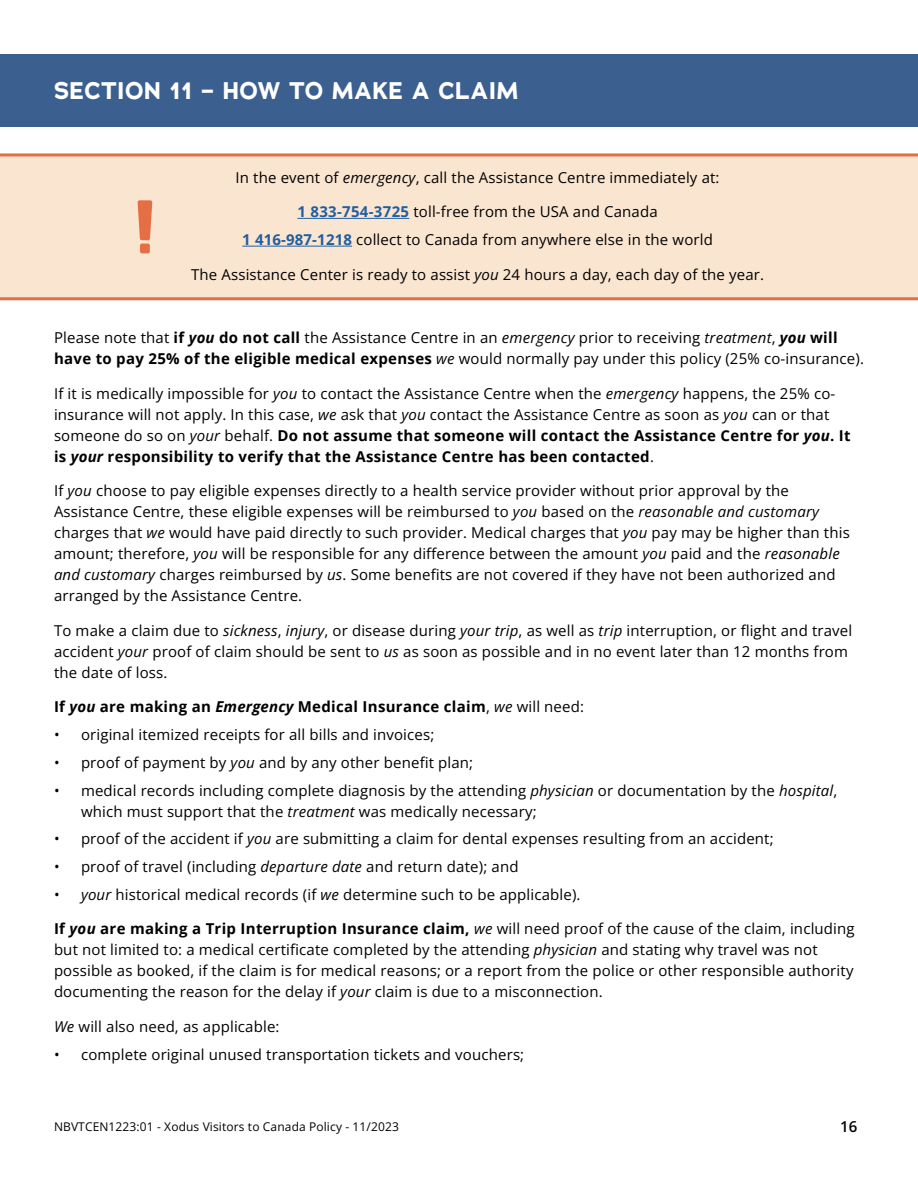
<style>
.page{position:relative;width:918px;height:1188px;background:#fff}
.page>*{position:absolute;margin:0;border:0;box-sizing:border-box;transform-origin:0 0}
.t1{font:700 24px "Adrianna";letter-spacing:.02em;color:#fff}
.t2{font:15px/21px "Open Sans";letter-spacing:.01em;color:#000}
.t3{font:700 15px "Open Sans";letter-spacing:.02em;color:#000}
.t4{font:12px "Open Sans";letter-spacing:.01em;color:#000}
.s1{font-style:italic}
.s2{font-weight:700;color:#215e9e}
.s3{font-weight:700}
.s4{font-weight:700;font-style:italic}
.s5{font-weight:400}
.s6{font-weight:400;font-style:italic}
</style>
<div class="page">
<div style="left:0;top:54px;width:918px;height:72px;background:#3b608f"></div>
<div style="left:0;top:153px;width:918px;height:147px;background:#fae5d1"></div>
<hr style="left:297px;top:218px;width:112px;height:1px;background:#215e9e">
<hr style="left:242px;top:246px;width:110px;height:1px;background:#215e9e">
<div style="left:140px;top:244px;width:10px;height:9px;background:#e66e44;border-radius:2px"></div>
<svg style="left:138px;top:200px;width:14px;height:40px"></svg>
<h1 class="t1" style="left:54px;top:75px;width:466px">SECTION 11 – HOW TO MAKE A CLAIM</h1>
<p class="t2" style="left:236px;top:166px;width:486px">In the event of <span class="s1">emergency</span>, call the Assistance Centre immediately at:</p>
<p class="t2" style="left:242px;top:198px;width:472px;line-height:27.8px;text-align:center"><span class="s2">1 833-754-3725</span> toll-free from the USA and Canada<br><span class="s2">1 416-987-1218</span> collect to Canada from anywhere else in the world</p>
<p class="t2" style="left:191px;top:263px;width:575px">The Assistance Center is ready to assist <span class="s1">you</span> 24 hours a day, each day of the year.</p>
<p class="t2" style="left:54px;top:327px;width:811px">Please note that <span class="s3">if</span> <span class="s4">you</span> <span class="s3">do not call</span> the Assistance Centre in an <span class="s1">emergency</span> prior to receiving <span class="s1">treatment</span>, <span class="s4">you</span> <span class="s3">will have to pay 25% of the eligible medical expenses</span> <span class="s1">we</span> would normally pay under this policy (25% co-insurance).</p>
<p class="t2" style="left:54px;top:382px;width:798px">If it is medically impossible for <span class="s1">you</span> to contact the Assistance Centre when the <span class="s1">emergency</span> happens, the 25% co&shy;insurance will not apply. In this case, <span class="s1">we</span> ask that <span class="s1">you</span> contact the Assistance Centre as soon as <span class="s1">you</span> can or that someone do so on <span class="s1">your</span> behalf. <span class="s3">Do not assume that someone will contact the Assistance Centre for</span> <span class="s4">you</span><span class="s3">. It is</span> <span class="s4">your</span> <span class="s3">responsibility to verify that the Assistance Centre has been contacted</span>.</p>
<p class="t2" style="left:54px;top:480px;width:797px">If <span class="s1">you</span> choose to pay eligible expenses directly to a health service provider without prior approval by the Assistance Centre, these eligible expenses will be reimbursed to <span class="s1">you</span> based on the <span class="s1">reasonable and customary </span>charges that <span class="s1">we</span> would have paid directly to such provider. Medical charges that <span class="s1">you</span> pay may be higher than this amount; therefore, <span class="s1">you</span> will be responsible for any difference between the amount <span class="s1">you</span> paid and the <span class="s1">reasonable and customary</span> charges reimbursed by <span class="s1">us</span>. Some benefits are not covered if they have not been authorized and arranged by the Assistance Centre.</p>
<p class="t2" style="left:54px;top:619px;width:800px">To make a claim due to <span class="s1">sickness</span>, <span class="s1">injury</span>, or disease during <span class="s1">your trip</span>, as well as <span class="s1">trip</span> interruption, or flight and travel accident <span class="s1">your</span> proof of claim should be sent to <span class="s1">us</span> as soon as possible and in no event later than 12 months from the date of loss.</p>
<p class="t3" style="left:54px;top:696px;width:532px">If <span class="s1">you</span> are making an <span class="s1">Emergency</span> Medical Insurance claim<span class="s5">,</span> <span class="s6">we</span> <span class="s5">will need:</span></p>
<p class="t2" style="left:54px;top:724px;width:382px">• original itemized receipts for all bills and invoices;</p>
<p class="t2" style="left:54px;top:751px;width:421px">• proof of payment by <span class="s1">you</span> and by any other benefit plan;</p>
<p class="t2" style="left:81px;top:779px;width:758px;text-indent:-27px">• medical records including complete diagnosis by the attending <span class="s1">physician</span> or documentation by the <span class="s1">hospital</span>, which must support that the <span class="s1">treatment</span> was medically necessary;</p>
<p class="t2" style="left:54px;top:828px;width:721px">• proof of the accident if <span class="s1">you</span> are submitting a claim for dental expenses resulting from an accident;</p>
<p class="t2" style="left:54px;top:856px;width:466px">• proof of travel (including <span class="s1">departure date</span> and return date); and</p>
<p class="t2" style="left:54px;top:883px;width:528px">• <span class="s1">your</span> historical medical records (if <span class="s1">we</span> determine such to be applicable).</p>
<p class="t2" style="left:54px;top:918px;width:802px"><span class="s3">If</span> <span class="s4">you</span> <span class="s3">are making a Trip Interruption Insurance claim,</span> <span class="s1">we</span> will need proof of the cause of the claim, including but not limited to: a medical certificate completed by the attending <span class="s1">physician</span> and stating why travel was not possible as booked, if the claim is for medical reasons; or a report from the police or other responsible authority documenting the reason for the delay if <span class="s1">your</span> claim is due to a misconnection.</p>
<p class="t2" style="left:54px;top:1015px;width:227px"><span class="s1">We</span> will also need, as applicable:</p>
<p class="t2" style="left:54px;top:1043px;width:472px">• complete original unused transportation tickets and vouchers;</p>
<p class="t4" style="left:54px;top:1118px;width:346px">NBVTCEN1223:01 - Xodus Visitors to Canada Policy - 11/2023</p>
<p class="t2" style="left:840px;top:1116px;width:19px">16</p>
</div>
